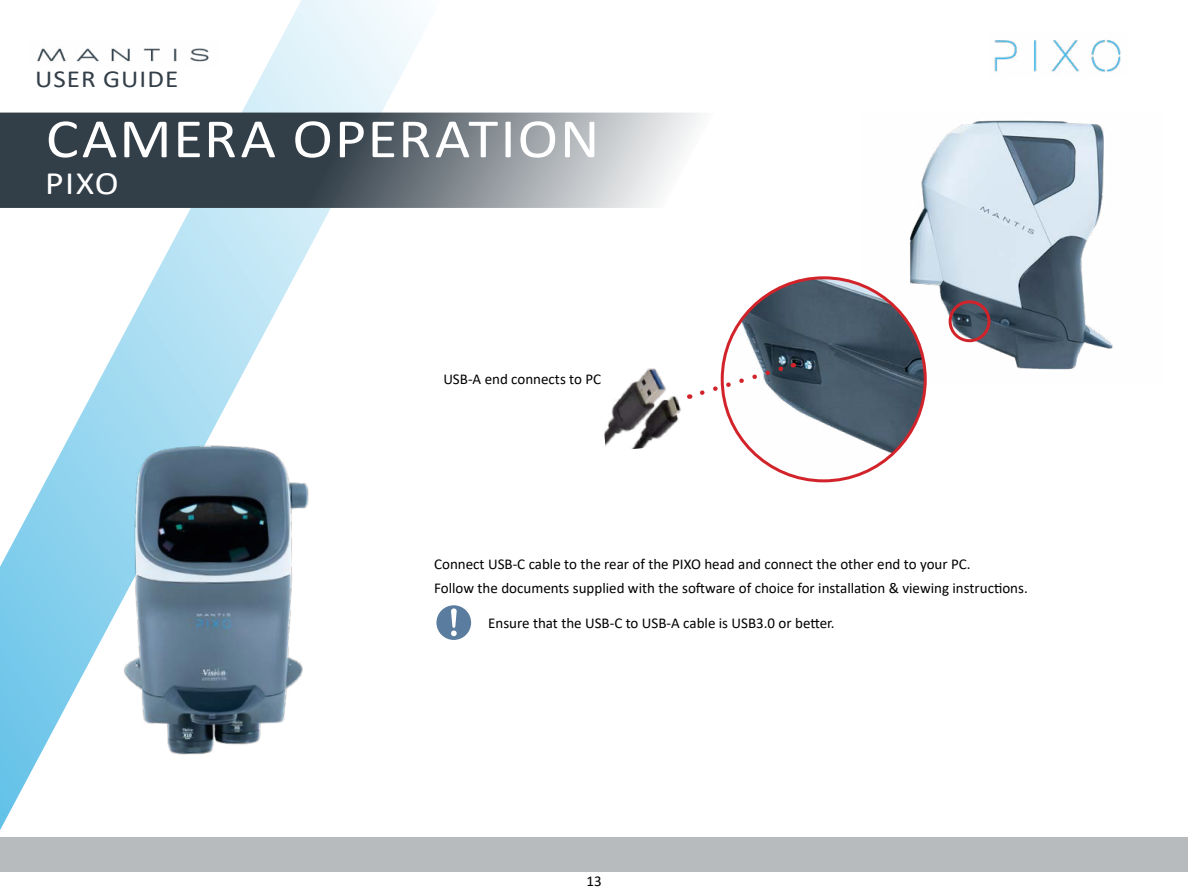
<style>
.page{position:relative;width:1188px;height:891px;background:#fff}
.page>*{position:absolute;margin:0;border:0;box-sizing:border-box;transform-origin:0 0}
.t1{font:55.95px "Calibri";letter-spacing:.025em;color:#fff;scale:1.1 1}
.t2{font:32.7px "Calibri";color:#fff;scale:1.1 1}
.t3{font:24.6px "Calibri";letter-spacing:.04em;color:#323e48;scale:1.1 1}
.t4{font:15px/24.8px "Calibri";color:#000}
</style>
<div class="page">
<svg style="left:0;top:0;width:445px;height:872px"></svg>
<img style="left:28px;top:39px;width:191px;height:26px">
<img style="left:994px;top:39px;width:127px;height:33px">
<svg style="left:0;top:113px;width:702px;height:95px;background:#697279"></svg>
<div style="left:434px;top:603px;width:40px;height:39px;background:#fff;border-radius:50%"></div>
<div style="left:436px;top:605px;width:35px;height:35px;background:#5a7d9f;border-radius:50%"></div>
<svg style="left:451px;top:608px;width:6px;height:28px"></svg>
<img style="left:862px;top:120px;width:251px;height:250px">
<img style="left:722px;top:278px;width:203px;height:203px;border-radius:102px">
<img style="left:87px;top:433px;width:257px;height:350px">
<img style="left:604px;top:368px;width:85px;height:81px">
<div style="left:0;top:837px;width:1188px;height:34px;background:#b8bbbd"></div>
<div style="left:949px;top:300px;width:42px;height:42px;border:3px solid #d2232a;border-radius:50%"></div>
<svg style="left:700px;top:362px;width:94px;height:36px"></svg>
<h3 class="t3" style="left:35px;top:62px;width:132px">USER GUIDE</h3>
<h1 class="t1" style="left:46px;top:100px;width:505px">CAMERA OPERATION</h1>
<h2 class="t2" style="left:45px;top:161px;width:68px">PIXO</h2>
<p class="t4" style="left:443px;top:366px;width:159px">USB-A end connects to PC</p>
<p class="t4" style="left:434px;top:551px;width:595px">Connect USB-C cable to the rear of the PIXO head and connect the other end to your PC.<br>Follow the documents supplied with the software of choice for installation &amp; viewing instructions.</p>
<p class="t4" style="left:488px;top:610px;width:348px">Ensure that the USB-C to USB-A cable is USB3.0 or better.</p>
<p class="t4" style="left:586px;top:868px;width:17px">13</p>
</div>
